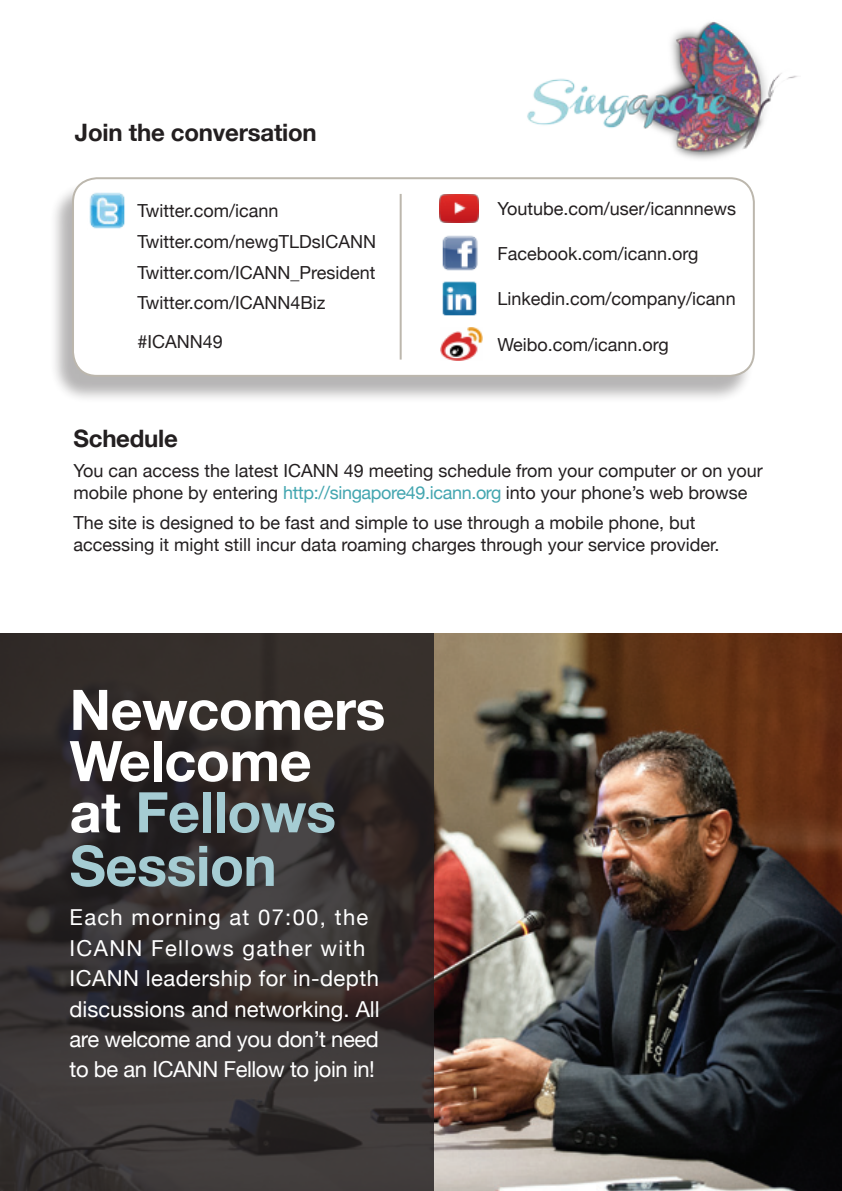
<style>
.page{position:relative;width:842px;height:1191px;background:#fff}
.page>*{position:absolute;margin:0;border:0;box-sizing:border-box;transform-origin:0 0}
.t1{font:700 56px/52px "Helvetica Neue";letter-spacing:-.01em;color:#fff}
.t2{font:700 24px "Helvetica Neue";letter-spacing:-.01em;color:#231f20}
.t3{font:22px/30.4px "Helvetica Neue";color:#fff}
.t4{font:18px/30.6px "Helvetica Neue";color:#231f20}
.s1{color:#43a6b0}
.s2{color:#a5ccd3}
</style>
<div class="page">
<img style="left:527px;top:22px;width:271px;height:137px">
<div style="left:49px;top:182px;width:705px;height:221px;background:#231f20;opacity:.33"></div>
<div style="left:73px;top:178px;width:681px;height:198px;background:#fff;border-radius:24px"></div>
<div style="left:72px;top:177px;width:683px;height:200px;border:2px solid #bcb7ad;border-radius:24px"></div>
<img style="left:433px;top:633px;width:409px;height:558px">
<svg style="left:0;top:633px;width:433px;height:558px;background:#342f2e"></svg>
<img style="left:442px;top:235px;width:36px;height:36px">
<img style="left:89px;top:192px;width:36px;height:37px">
<hr style="left:400px;top:194px;width:2px;height:165px;background:#bcb7ad">
<img style="left:439px;top:195px;width:40px;height:28px">
<img style="left:440px;top:327px;width:42px;height:34px">
<img style="left:442px;top:281px;width:35px;height:35px">
<h2 class="t2" style="left:75px;top:111px;width:243px">Join the conversation</h2>
<p class="t4" style="left:137px;top:194px;width:240px">Twitter.com/icann<br>Twitter.com/newgTLDsICANN<br>Twitter.com/ICANN_President<br>Twitter.com/ICANN4Biz</p>
<p class="t4" style="left:137px;top:325px;width:87px">#ICANN49</p>
<p class="t4" style="left:497px;top:192px;width:240px">Youtube.com/user/icannnews</p>
<p class="t4" style="left:497px;top:237px;width:202px">Facebook.com/icann.org</p>
<p class="t4" style="left:497px;top:282px;width:240px">Linkedin.com/company/icann</p>
<p class="t4" style="left:497px;top:327px;width:173px">Weibo.com/icann.org</p>
<h2 class="t2" style="left:73px;top:416px;width:106px">Schedule</h2>
<p class="t4" style="left:73px;top:459px;width:691px;line-height:21.6px">You can access the latest ICANN 49 meeting schedule from your computer or on your mobile phone by entering <span class="s1">http://singapore49.icann.org</span> into your phone’s web browse</p>
<p class="t4" style="left:73px;top:511px;width:647px;line-height:21.6px">The site is designed to be fast and simple to use through a mobile phone, but accessing it might still incur data roaming charges through your service provider.</p>
<h1 class="t1" style="left:70px;top:681px;width:317px">Newcomers<br>Welcome<br>at <span class="s2">Fellows<br>Session</span></h1>
<p class="t3" style="left:70px;top:900px;width:312px">Each morning at 07:00, the<br>ICANN Fellows gather with<br>ICANN leadership for in-depth discussions and networking. All are welcome and you don’t need to be an ICANN Fellow to join in!</p>
</div>
